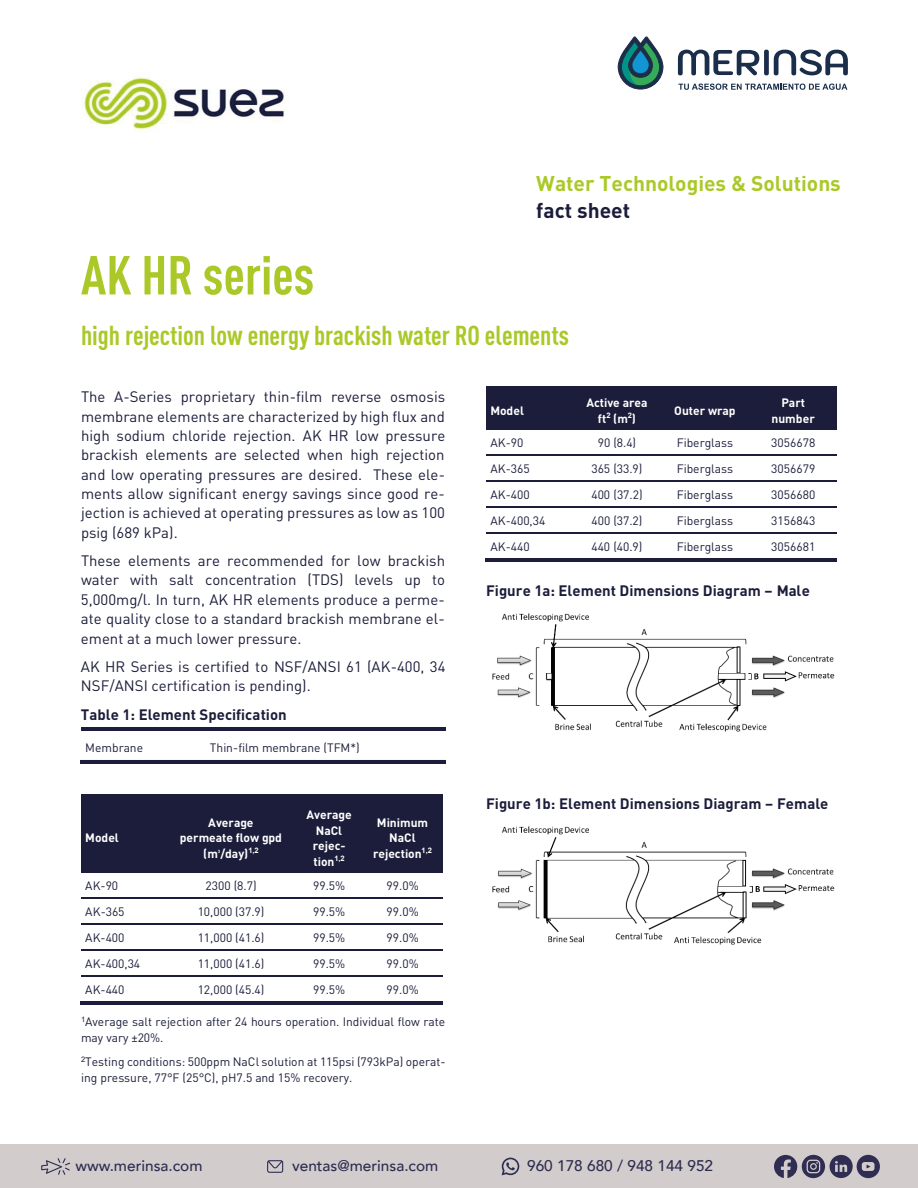
<style>
.page{position:relative;width:918px;height:1188px;background:#fff}
.page>*{position:absolute;margin:0;border:0;box-sizing:border-box;transform-origin:0 0}
.t1{font:700 condensed 54px "DIN Pro";color:#aac929}
.t2{font:700 condensed 27px "DIN Pro";color:#aac929}
.t3{font:700 21px "DIN Pro";color:#aac929}
.t4{font:700 21px "DIN Pro";color:#1b1d3a}
.t5{font:500 15.45px "Avenir";color:#2f2d51}
.t6{font:15px/19.4px "DIN Pro";color:#1b1d3a;text-align:justify}
.t7{font:700 15px "DIN Pro";color:#1b1d3a}
.t8{font:12px/15.5px "DIN Pro";color:#1b1d3a}
.t9{font:700 12px/15.5px "DIN Pro";color:#fff;text-align:center}
.t10{font:700 4.5px "DIN Pro";color:#fff}
</style>
<div class="page">
<img style="left:81px;top:76px;width:204px;height:57px">
<hr style="left:81px;top:728px;width:125px;height:3px;background:#1b1d3a">
<hr style="left:209px;top:728px;width:237px;height:3px;background:#1b1d3a">
<hr style="left:80px;top:760px;width:126px;height:3px;background:#1b1d3a">
<hr style="left:208px;top:760px;width:238px;height:3px;background:#1b1d3a">
<div style="left:81px;top:797px;width:85px;height:76px;background:#1b1d3a"></div>
<div style="left:166px;top:797px;width:130px;height:76px;background:#1b1d3a"></div>
<div style="left:296px;top:797px;width:66px;height:76px;background:#1b1d3a"></div>
<div style="left:362px;top:797px;width:81px;height:76px;background:#1b1d3a"></div>
<hr style="left:81px;top:794px;width:85px;height:3px;background:#1b1d3a">
<hr style="left:169px;top:794px;width:127px;height:3px;background:#1b1d3a">
<hr style="left:299px;top:794px;width:63px;height:3px;background:#1b1d3a">
<hr style="left:365px;top:794px;width:78px;height:3px;background:#1b1d3a">
<hr style="left:81px;top:897px;width:85px;height:2px;background:#1b1d3a">
<hr style="left:168px;top:897px;width:128px;height:2px;background:#1b1d3a">
<hr style="left:297px;top:897px;width:65px;height:2px;background:#1b1d3a">
<hr style="left:364px;top:897px;width:79px;height:2px;background:#1b1d3a">
<hr style="left:81px;top:923px;width:85px;height:2px;background:#1b1d3a">
<hr style="left:168px;top:923px;width:128px;height:2px;background:#1b1d3a">
<hr style="left:297px;top:923px;width:65px;height:2px;background:#1b1d3a">
<hr style="left:364px;top:923px;width:79px;height:2px;background:#1b1d3a">
<hr style="left:81px;top:949px;width:85px;height:2px;background:#1b1d3a">
<hr style="left:168px;top:949px;width:128px;height:2px;background:#1b1d3a">
<hr style="left:297px;top:949px;width:65px;height:2px;background:#1b1d3a">
<hr style="left:364px;top:949px;width:79px;height:2px;background:#1b1d3a">
<hr style="left:81px;top:975px;width:85px;height:2px;background:#1b1d3a">
<hr style="left:168px;top:975px;width:128px;height:2px;background:#1b1d3a">
<hr style="left:297px;top:975px;width:65px;height:2px;background:#1b1d3a">
<hr style="left:364px;top:975px;width:79px;height:2px;background:#1b1d3a">
<hr style="left:80px;top:1001px;width:86px;height:4px;background:#1b1d3a">
<hr style="left:168px;top:1001px;width:128px;height:4px;background:#1b1d3a">
<hr style="left:298px;top:1001px;width:64px;height:4px;background:#1b1d3a">
<hr style="left:364px;top:1001px;width:79px;height:4px;background:#1b1d3a">
<div style="left:486px;top:390px;width:87px;height:40px;background:#1b1d3a"></div>
<div style="left:573px;top:390px;width:88px;height:40px;background:#1b1d3a"></div>
<div style="left:661px;top:390px;width:88px;height:40px;background:#1b1d3a"></div>
<div style="left:749px;top:390px;width:88px;height:40px;background:#1b1d3a"></div>
<hr style="left:486px;top:387px;width:87px;height:3px;background:#1b1d3a">
<svg style="left:573px;top:387px;width:4px;height:3px"></svg>
<hr style="left:577px;top:387px;width:84px;height:3px;background:#1b1d3a">
<hr style="left:664px;top:387px;width:85px;height:3px;background:#1b1d3a">
<svg style="left:749px;top:387px;width:4px;height:3px"></svg>
<hr style="left:753px;top:387px;width:84px;height:3px;background:#1b1d3a">
<hr style="left:486px;top:455px;width:87px;height:1px;background:#1b1d3a">
<hr style="left:575px;top:455px;width:86px;height:1px;background:#1b1d3a">
<hr style="left:662px;top:455px;width:87px;height:1px;background:#1b1d3a">
<hr style="left:751px;top:455px;width:86px;height:1px;background:#1b1d3a">
<hr style="left:486px;top:481px;width:87px;height:1px;background:#1b1d3a">
<hr style="left:575px;top:481px;width:86px;height:1px;background:#1b1d3a">
<hr style="left:662px;top:481px;width:87px;height:1px;background:#1b1d3a">
<hr style="left:751px;top:481px;width:86px;height:1px;background:#1b1d3a">
<hr style="left:486px;top:507px;width:87px;height:1px;background:#1b1d3a">
<hr style="left:575px;top:507px;width:86px;height:1px;background:#1b1d3a">
<hr style="left:662px;top:507px;width:87px;height:1px;background:#1b1d3a">
<hr style="left:751px;top:507px;width:86px;height:1px;background:#1b1d3a">
<hr style="left:486px;top:532px;width:87px;height:2px;background:#1b1d3a">
<hr style="left:575px;top:532px;width:86px;height:2px;background:#1b1d3a">
<hr style="left:662px;top:532px;width:87px;height:2px;background:#1b1d3a">
<hr style="left:751px;top:532px;width:86px;height:2px;background:#1b1d3a">
<hr style="left:485px;top:559px;width:88px;height:3px;background:#1b1d3a">
<hr style="left:576px;top:559px;width:85px;height:3px;background:#1b1d3a">
<hr style="left:663px;top:559px;width:86px;height:3px;background:#1b1d3a">
<hr style="left:751px;top:559px;width:86px;height:3px;background:#1b1d3a">
<img style="left:492px;top:613px;width:343px;height:119px">
<img style="left:492px;top:826px;width:343px;height:119px">
<div style="left:0;top:1145px;width:918px;height:43px;background:#d2cdcc"></div>
<svg style="left:41px;top:1158px;width:29px;height:17px"></svg>
<svg style="left:267px;top:1160px;width:16px;height:13px"></svg>
<svg style="left:502px;top:1158px;width:17px;height:17px"></svg>
<svg style="left:774px;top:1155px;width:106px;height:23px"></svg>
<svg style="left:678px;top:50px;width:170px;height:25px"></svg>
<svg style="left:678px;top:84px;width:169px;height:6px"></svg>
<svg style="left:618px;top:36px;width:45px;height:54px"></svg>
<h3 class="t3" style="left:536px;top:169px;width:306px">Water Technologies &amp; Solutions</h3>
<h3 class="t4" style="left:536px;top:196px;width:95px">fact sheet</h3>
<h1 class="t1" style="left:81px;top:243px;width:235px">AK HR series</h1>
<h2 class="t2" style="left:81px;top:319px;width:490px">high rejection low energy brackish water RO elements</h2>
<p class="t6" style="left:81px;top:386px;width:366px">The A-Series proprietary thin-film reverse osmosis membrane elements are characterized by high flux and high sodium chloride rejection. AK HR low pressure brackish elements are selected when high rejection and low operating pressures are desired. These ele&shy;ments allow significant energy savings since good re&shy;jection is achieved at operating pressures as low as 100 psig (689 kPa).</p>
<p class="t6" style="left:81px;top:550px;width:366px">These elements are recommended for low brackish water with salt concentration (TDS) levels up to 5,000mg/l. In turn, AK HR elements produce a perme&shy;ate quality close to a standard brackish membrane el&shy;ement at a much lower pressure.</p>
<p class="t6" style="left:81px;top:655px;width:366px">AK HR Series is certified to NSF/ANSI 61 (AK-400, 34<br>NSF/ANSI certification is pending).</p>
<p class="t7" style="left:81px;top:704px;width:207px">Table 1: Element Specification</p>
<p class="t8" style="left:85px;top:739px;width:59px">Membrane</p>
<p class="t8" style="left:210px;top:739px;width:151px">Thin-film membrane (TFM*)</p>
<p class="t9" style="left:85px;top:830px;width:35px">Model</p>
<p class="t9" style="left:180px;top:814px;width:104px">Average<br>permeate flow gpd (m /day)<sup>1,2</sup></p>
<p class="t10" style="left:218px;top:848px;width:4px">3</p>
<p class="t9" style="left:306px;top:807px;width:47px">Average<br>NaCl rejec&shy;tion<sup>1,2</sup></p>
<p class="t9" style="left:373px;top:814px;width:61px">Minimum<br>NaCl rejection<sup>1,2</sup></p>
<p class="t8" style="left:85px;top:877px;width:34px">AK-90</p>
<p class="t8" style="left:206px;top:877px;width:53px">2300 (8.7)</p>
<p class="t8" style="left:313px;top:877px;width:34px">99.5%</p>
<p class="t8" style="left:387px;top:877px;width:34px">99.0%</p>
<p class="t8" style="left:85px;top:903px;width:41px">AK-365</p>
<p class="t8" style="left:198px;top:903px;width:68px">10,000 (37.9)</p>
<p class="t8" style="left:313px;top:903px;width:34px">99.5%</p>
<p class="t8" style="left:387px;top:903px;width:34px">99.0%</p>
<p class="t8" style="left:85px;top:929px;width:41px">AK-400</p>
<p class="t8" style="left:198px;top:929px;width:68px">11,000 (41.6)</p>
<p class="t8" style="left:313px;top:929px;width:34px">99.5%</p>
<p class="t8" style="left:387px;top:929px;width:34px">99.0%</p>
<p class="t8" style="left:85px;top:955px;width:56px">AK-400,34</p>
<p class="t8" style="left:198px;top:955px;width:68px">11,000 (41.6)</p>
<p class="t8" style="left:313px;top:955px;width:34px">99.5%</p>
<p class="t8" style="left:387px;top:955px;width:34px">99.0%</p>
<p class="t8" style="left:85px;top:981px;width:41px">AK-440</p>
<p class="t8" style="left:198px;top:981px;width:68px">12,000 (45.4)</p>
<p class="t8" style="left:313px;top:981px;width:34px">99.5%</p>
<p class="t8" style="left:387px;top:981px;width:34px">99.0%</p>
<p class="t8" style="left:81px;top:1013px;width:366px"><sup>1</sup>Average salt rejection after 24 hours operation. Individual flow rate may vary ±20%.</p>
<p class="t8" style="left:81px;top:1053px;width:366px"><sup>2</sup>Testing conditions: 500ppm NaCl solution at 115psi (793kPa) operat&shy;ing pressure, 77°F (25°C), pH7.5 and 15% recovery.</p>
<p class="t9" style="left:490px;top:403px;width:35px">Model</p>
<p class="t9" style="left:586px;top:395px;width:63px">Active area ft<sup>2</sup> (m<sup>2</sup>)</p>
<p class="t9" style="left:674px;top:403px;width:63px">Outer wrap</p>
<p class="t9" style="left:772px;top:395px;width:45px">Part number</p>
<p class="t8" style="left:490px;top:434px;width:34px">AK-90</p>
<p class="t8" style="left:598px;top:434px;width:40px">90 (8.4)</p>
<p class="t8" style="left:677px;top:434px;width:58px">Fiberglass</p>
<p class="t8" style="left:771px;top:434px;width:46px">3056678</p>
<p class="t8" style="left:490px;top:460px;width:41px">AK-365</p>
<p class="t8" style="left:591px;top:460px;width:53px">365 (33.9)</p>
<p class="t8" style="left:677px;top:460px;width:58px">Fiberglass</p>
<p class="t8" style="left:771px;top:460px;width:46px">3056679</p>
<p class="t8" style="left:490px;top:486px;width:41px">AK-400</p>
<p class="t8" style="left:591px;top:486px;width:53px">400 (37.2)</p>
<p class="t8" style="left:677px;top:486px;width:58px">Fiberglass</p>
<p class="t8" style="left:771px;top:486px;width:46px">3056680</p>
<p class="t8" style="left:490px;top:512px;width:56px">AK-400,34</p>
<p class="t8" style="left:591px;top:512px;width:53px">400 (37.2)</p>
<p class="t8" style="left:677px;top:512px;width:58px">Fiberglass</p>
<p class="t8" style="left:771px;top:512px;width:46px">3156843</p>
<p class="t8" style="left:490px;top:538px;width:41px">AK-440</p>
<p class="t8" style="left:591px;top:538px;width:53px">440 (40.9)</p>
<p class="t8" style="left:677px;top:538px;width:58px">Fiberglass</p>
<p class="t8" style="left:771px;top:538px;width:46px">3056681</p>
<p class="t7" style="left:486px;top:580px;width:325px">Figure 1a: Element Dimensions Diagram – Male</p>
<p class="t7" style="left:486px;top:793px;width:344px">Figure 1b: Element Dimensions Diagram – Female</p>
<p class="t5" style="left:75px;top:1153px;width:129px">www.merinsa.com</p>
<p class="t5" style="left:292px;top:1153px;width:148px">ventas@merinsa.com</p>
<p class="t5" style="left:527px;top:1153px;width:188px">960 178 680 / 948 144 952</p>
</div>
